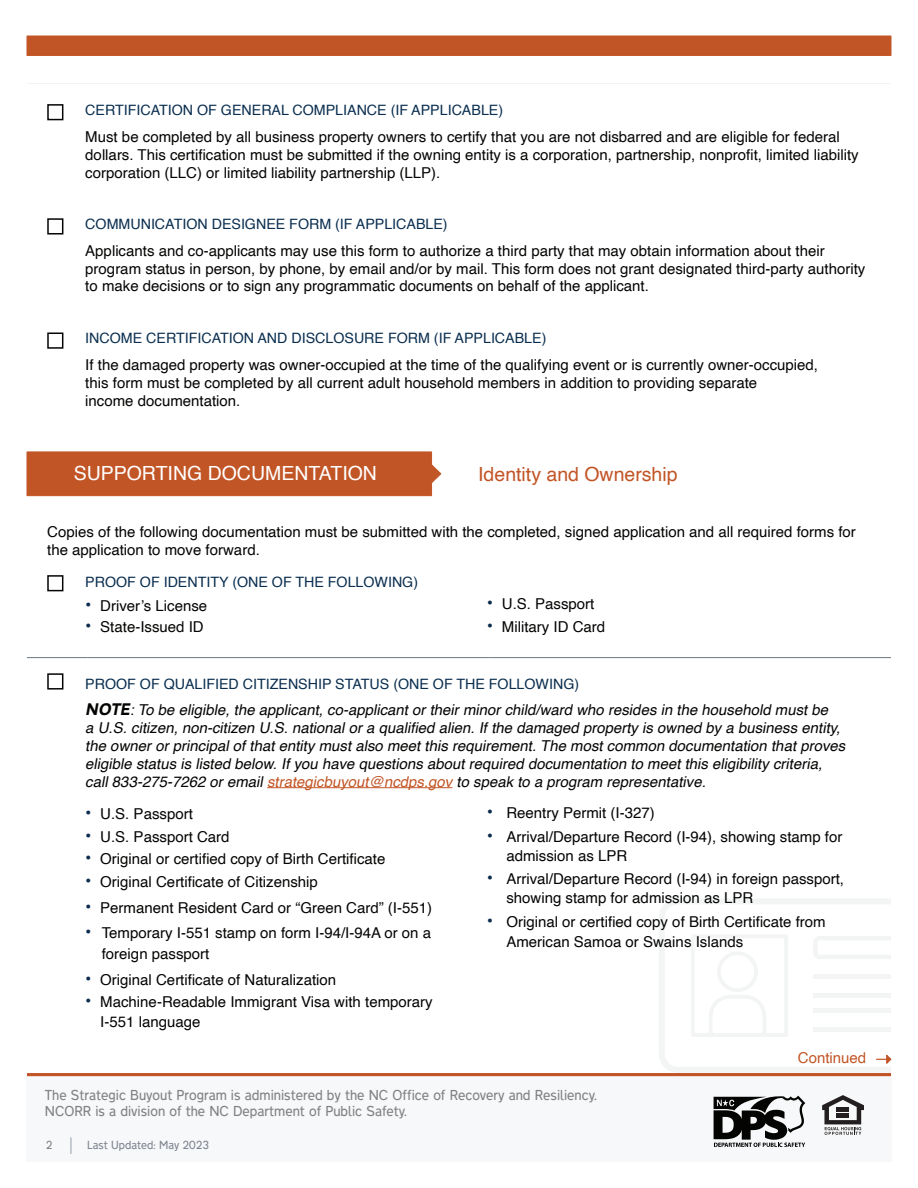
<style>
.page{position:relative;width:918px;height:1188px;background:#fff}
.page>*{position:absolute;margin:0;border:0;box-sizing:border-box;transform-origin:0 0}
.t1{font:19.5px "Helvetica";color:#fff}
.t2{font:19.5px "Helvetica";color:#c25526}
.t3{font:15px/17.9px "Helvetica";color:#040503}
.t4{font:italic 15px/17.9px "Helvetica";color:#040503}
.t5{font:15px "Helvetica";color:#c25526}
.t6{font:14.25px "Helvetica";color:#0a2e4f}
.t7{font:300 12.9px/16.2px "Transport New";color:#808285}
.t8{font:300 10.5px "Transport New";color:#7f8490}
.t9{font:300 10.5px "Transport New";color:#808285}
.s1{font-size:18px;color:#0c2d4e}
.s2{font-family:"Transport New";font-weight:800}
.s3{color:#c25526}
</style>
<div class="page">
<div style="left:47px;top:104px;width:16px;height:16px;border:2px solid #040503"></div>
<div style="left:47px;top:218px;width:16px;height:17px;border:2px solid #040503"></div>
<div style="left:47px;top:333px;width:16px;height:16px;border:2px solid #040503"></div>
<svg style="left:432px;top:465px;width:9px;height:18px"></svg>
<div style="left:27px;top:452px;width:405px;height:44px;background:#c25526;border:1px solid #c25526"></div>
<hr style="left:27px;top:657px;width:61px;height:1px;background:#6d7582">
<hr style="left:88px;top:657px;width:401px;height:1px;background:#6d7582">
<hr style="left:489px;top:657px;width:402px;height:1px;background:#6d7582">
<div style="left:47px;top:575px;width:16px;height:16px;border:2px solid #040503"></div>
<div style="left:47px;top:673px;width:16px;height:17px;border:2px solid #040503"></div>
<svg style="left:659px;top:899px;width:232px;height:173px"></svg>
<div style="left:27px;top:36px;width:864px;height:19px;background:#c25526"></div>
<hr style="left:267px;top:787px;width:185px;height:1px;background:#c25526">
<hr style="left:27px;top:1160px;width:864px;height:2px;background:#f7f8f9">
<div style="left:27px;top:1076px;width:864px;height:85px;background:#f7f8f9;border:1px solid #f7f8f9"></div>
<svg style="left:71px;top:1137px;width:1px;height:17px"></svg>
<hr style="left:27px;top:1073px;width:864px;height:3px;background:#c25526">
<svg style="left:822px;top:1095px;width:42px;height:40px"></svg>
<div style="left:836px;top:1107px;width:13px;height:5px;background:#231f20"></div>
<hr style="left:836px;top:1114px;width:13px;height:4px;background:#231f20">
<svg style="left:714px;top:1095px;width:91px;height:52px"></svg>
<h3 class="t6" style="left:85px;top:99px;width:419px">CERTIFICATION OF GENERAL COMPLIANCE (IF APPLICABLE)</h3>
<p class="t3" style="left:85px;top:128px;width:775px">Must be completed by all business property owners to certify that you are not disbarred and are eligible for federal dollars. This certification must be submitted if the owning entity is a corporation, partnership, nonprofit, limited liability corporation (LLC) or limited liability partnership (LLP).</p>
<h3 class="t6" style="left:85px;top:213px;width:364px">COMMUNICATION DESIGNEE FORM (IF APPLICABLE)</h3>
<p class="t3" style="left:85px;top:242px;width:782px">Applicants and co-applicants may use this form to authorize a third party that may obtain information about their program status in person, by phone, by email and/or by mail. This form does not grant designated third-party authority to make decisions or to sign any programmatic documents on behalf of the applicant.</p>
<h3 class="t6" style="left:85px;top:327px;width:463px">INCOME CERTIFICATION AND DISCLOSURE FORM (IF APPLICABLE)</h3>
<p class="t3" style="left:85px;top:356px;width:734px">If the damaged property was owner-occupied at the time of the qualifying event or is currently owner-occupied, this form must be completed by all current adult household members in addition to providing separate<br>income documentation.</p>
<h2 class="t1" style="left:74px;top:458px;width:305px">SUPPORTING DOCUMENTATION</h2>
<h3 class="t2" style="left:478px;top:459px;width:201px">Identity and Ownership</h3>
<p class="t3" style="left:47px;top:523px;width:810px">Copies of the following documentation must be submitted with the completed, signed application and all required forms for the application to move forward.</p>
<h4 class="t6" style="left:85px;top:571px;width:334px">PROOF OF IDENTITY (ONE OF THE FOLLOWING)</h4>
<p class="t3" style="left:85px;top:597px;width:123px"><span class="s1">•</span> Driver’s License</p>
<p class="t3" style="left:85px;top:618px;width:120px"><span class="s1">•</span> State-Issued ID</p>
<p class="t3" style="left:487px;top:595px;width:109px"><span class="s1">•</span> U.S. Passport</p>
<p class="t3" style="left:487px;top:618px;width:120px"><span class="s1">•</span> Military ID Card</p>
<h4 class="t6" style="left:85px;top:673px;width:495px">PROOF OF QUALIFIED CITIZENSHIP STATUS (ONE OF THE FOLLOWING)</h4>
<p class="t4" style="left:85px;top:702px;width:766px"><span class="s2">NOTE</span>:To be eligible,the applicant,co-applicantortheirminorchild/ward who residesin the household mustbe<br>a U.S.citizen,non-citizen U.S.nationalora qualified alien.Ifthe damaged propertyisowned bya businessentity, the ownerorprincipalofthatentitymustalso meetthisrequirement.The mostcommon documentation thatproves eligible statusislisted below.Ifyou have questionsaboutrequired documentation to meetthiseligibilitycriteria, call833-275-7262 oremail<span class="s3">strategicbuyout@ncdps.gov</span>to speakto a program representative.</p>
<p class="t3" style="left:85px;top:805px;width:109px"><span class="s1">•</span> U.S. Passport</p>
<p class="t3" style="left:85px;top:828px;width:146px"><span class="s1">•</span> U.S. Passport Card</p>
<p class="t3" style="left:85px;top:850px;width:302px"><span class="s1">•</span> Original or certified copy of Birth Certificate</p>
<p class="t3" style="left:487px;top:804px;width:169px"><span class="s1">•</span> Reentry Permit (I-327)</p>
<p class="t3" style="left:506px;top:827px;width:337px;line-height:19.5px;text-indent:-19px"><span class="s1">•</span> Arrival/Departure Record (I-94), showing stamp for admission as LPR</p>
<p class="t3" style="left:506px;top:869px;width:339px;line-height:19.5px;text-indent:-19px"><span class="s1">•</span> Arrival/Departure Record (I-94) in foreign passport, showing stamp for admission as LPR</p>
<p class="t3" style="left:506px;top:913px;width:321px;line-height:19.5px;text-indent:-19px"><span class="s1">•</span> Original or certified copy of Birth Certificate from<br>American Samoa or Swains Islands</p>
<p class="t3" style="left:85px;top:873px;width:234px"><span class="s1">•</span> Original Certificate of Citizenship</p>
<p class="t3" style="left:85px;top:899px;width:348px"><span class="s1">•</span> Permanent Resident Card or “Green Card” (I-551)</p>
<p class="t3" style="left:102px;top:923px;width:331px;line-height:21px;text-indent:-16px"><span class="s1">•</span> Temporary I-551 stamp on form I-94/I-94A or on a foreign passport</p>
<p class="t3" style="left:85px;top:971px;width:252px"><span class="s1">•</span> Original Certificate of Naturalization</p>
<p class="t3" style="left:100px;top:993px;width:334px;line-height:19.5px;text-indent:-15px"><span class="s1">•</span> Machine-Readable Immigrant Visa with temporary<br>I-551 language</p>
<p class="t7" style="left:45px;top:1086px;width:553px">The Strategic Buyout Program is administered by the NC Office of Recovery and Resiliency.<br>NCORR is a division of the NC Department of Public Safety.</p>
<p class="t9" style="left:46px;top:1137px;width:8px">2</p>
<p class="t8" style="left:87px;top:1137px;width:123px">Last Updated: May 2023</p>
<p class="t9" style="left:173px;top:1137px;width:47px">rch 2023</p>
<p class="t5" style="left:798px;top:1046px;width:70px">Continued</p>
</div>
